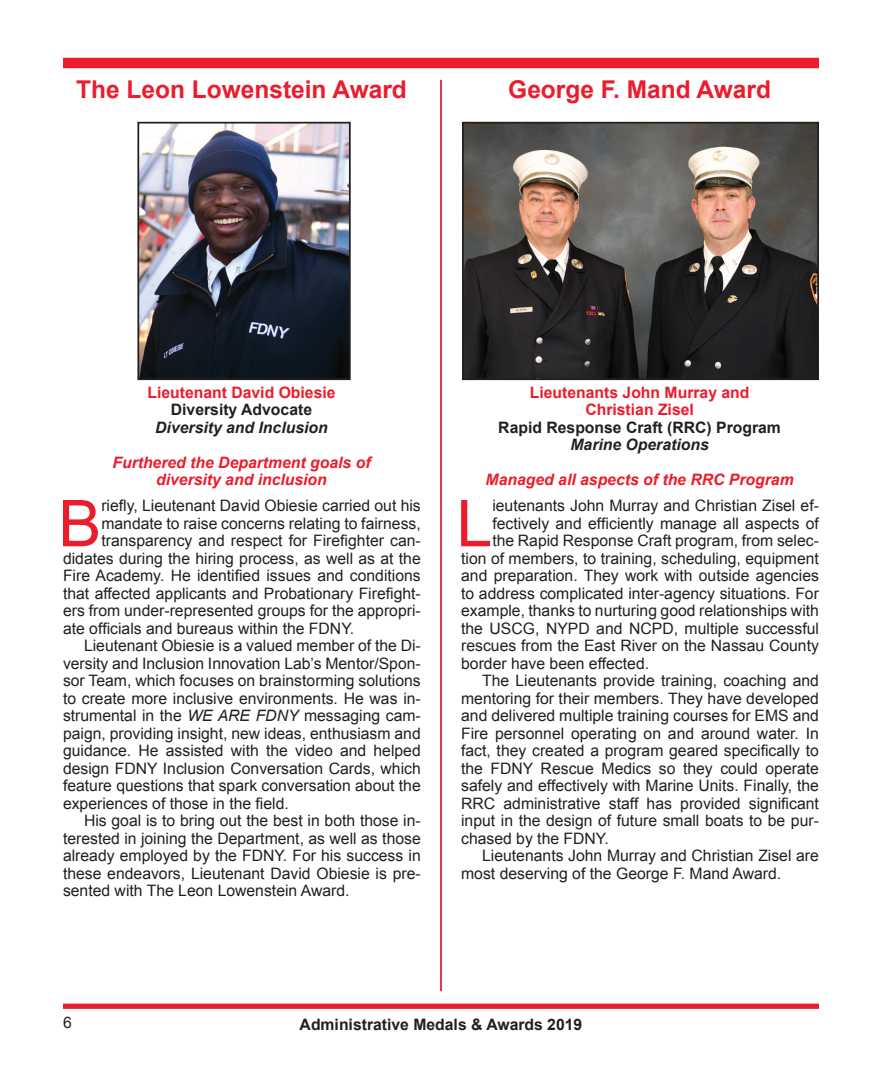
<style>
.page{position:relative;width:882px;height:1071px;background:#fff}
.page>*{position:absolute;margin:0;border:0;box-sizing:border-box;transform-origin:0 0}
.t1{font:64.58px "Arial";color:#eb1c2c}
.t2{font:700 24.5px "Arial";color:#eb1c2c}
.t3{font:15.75px/17.5px "Arial";color:#231f20;text-align:justify}
.t4{font:italic 700 15.75px "Arial";color:#eb1c2c}
.t5{font:700 15.75px "Arial";color:#231f20}
.t6{font:700 15.75px "Arial";color:#eb1c2c}
.t7{font:italic 700 15.75px "Arial";color:#231f20}
.s1{font-style:italic}
</style>
<div class="page">
<div style="left:63px;top:58px;width:756px;height:10px;background:#eb1c2c"></div>
<div style="left:63px;top:1004px;width:756px;height:5px;background:#eb1c2c"></div>
<hr style="left:440px;top:80px;width:2px;height:911px;background:#eb1c2c">
<img style="left:140px;top:125px;width:208px;height:252px">
<div style="left:137px;top:122px;width:214px;height:258px;border:2px solid #231f20"></div>
<img style="left:465px;top:125px;width:351px;height:252px">
<div style="left:462px;top:122px;width:357px;height:258px;border:2px solid #231f20"></div>
<p class="t2" style="left:76px;top:74px;width:332px">The Leon Lowenstein Award</p>
<p class="t2" style="left:508px;top:74px;width:264px">George F. Mand Award</p>
<p class="t6" style="left:147px;top:382px;width:190px">Lieutenant David Obiesie</p>
<p class="t5" style="left:171px;top:399px;width:143px">Diversity Advocate</p>
<p class="t7" style="left:155px;top:417px;width:174px">Diversity and Inclusion</p>
<p class="t4" style="left:112px;top:452px;width:260px">Furthered the Department goals of</p>
<p class="t4" style="left:156px;top:469px;width:172px">diversity and inclusion</p>
<p class="t1" style="left:58px;top:481px;width:45px">B</p>
<p class="t3" style="left:101px;top:497px;width:321px">riefly, Lieutenant David Obiesie carried out his</p>
<p class="t3" style="left:101px;top:515px;width:321px">mandate to raise concerns relating to fairness,</p>
<p class="t3" style="left:101px;top:532px;width:321px">transparency and respect for Firefighter can-</p>
<p class="t3" style="left:63px;top:550px;width:359px">didates during the hiring process, as well as at the</p>
<p class="t3" style="left:63px;top:567px;width:359px">Fire Academy. He identified issues and conditions</p>
<p class="t3" style="left:63px;top:585px;width:359px">that affected applicants and Probationary Firefight-</p>
<p class="t3" style="left:63px;top:602px;width:359px">ers from under-represented groups for the appropri-</p>
<p class="t3" style="left:63px;top:620px;width:293px">ate officials and bureaus within the FDNY.</p>
<p class="t3" style="left:63px;top:637px;width:359px;text-indent:21px">Lieutenant Obiesie is a valued member of the Di&shy;versity and Inclusion Innovation Lab’s Mentor/Spon&shy;sor Team, which focuses on brainstorming solutions to create more inclusive environments. He was in&shy;strumental in the <span class="s1">WE ARE FDNY</span> messaging cam&shy;paign, providing insight, new ideas, enthusiasm and guidance. He assisted with the video and helped design FDNY Inclusion Conversation Cards, which feature questions that spark conversation about the experiences of those in the field.</p>
<p class="t3" style="left:63px;top:812px;width:359px;text-indent:21px">His goal is to bring out the best in both those in&shy;terested in joining the Department, as well as those already employed by the FDNY. For his success in these endeavors, Lieutenant David Obiesie is pre&shy;sented with The Leon Lowenstein Award.</p>
<p class="t6" style="left:530px;top:382px;width:221px">Lieutenants John Murray and</p>
<p class="t6" style="left:585px;top:399px;width:110px">Christian Zisel</p>
<p class="t5" style="left:498px;top:417px;width:284px">Rapid Response Craft (RRC) Program</p>
<p class="t7" style="left:571px;top:434px;width:140px">Marine Operations</p>
<p class="t4" style="left:486px;top:469px;width:310px">Managed all aspects of the RRC Program</p>
<p class="t1" style="left:456px;top:481px;width:37px">L</p>
<p class="t3" style="left:492px;top:497px;width:328px">ieutenants John Murray and Christian Zisel ef-</p>
<p class="t3" style="left:492px;top:515px;width:328px">fectively and efficiently manage all aspects of</p>
<p class="t3" style="left:492px;top:532px;width:328px">the Rapid Response Craft program, from selec-</p>
<p class="t3" style="left:461px;top:550px;width:359px">tion of members, to training, scheduling, equipment</p>
<p class="t3" style="left:461px;top:567px;width:359px">and preparation. They work with outside agencies</p>
<p class="t3" style="left:461px;top:585px;width:359px">to address complicated inter-agency situations. For</p>
<p class="t3" style="left:461px;top:602px;width:359px">example, thanks to nurturing good relationships with</p>
<p class="t3" style="left:461px;top:620px;width:359px">the USCG, NYPD and NCPD, multiple successful</p>
<p class="t3" style="left:461px;top:637px;width:359px">rescues from the East River on the Nassau County</p>
<p class="t3" style="left:461px;top:655px;width:187px">border have been effected.</p>
<p class="t3" style="left:461px;top:672px;width:359px;text-indent:21px">The Lieutenants provide training, coaching and mentoring for their members. They have developed and delivered multiple training courses for EMS and Fire personnel operating on and around water. In fact, they created a program geared specifically to the FDNY Rescue Medics so they could operate safely and effectively with Marine Units. Finally, the RRC administrative staff has provided significant input in the design of future small boats to be pur&shy;chased by the FDNY.</p>
<p class="t3" style="left:461px;top:847px;width:359px;text-indent:21px">Lieutenants John Murray and Christian Zisel are most deserving of the George F. Mand Award.</p>
<p class="t3" style="left:63px;top:1014px;width:10px">6</p>
<p class="t5" style="left:300px;top:1014px;width:284px">Administrative Medals &amp; Awards 2019</p>
</div>
